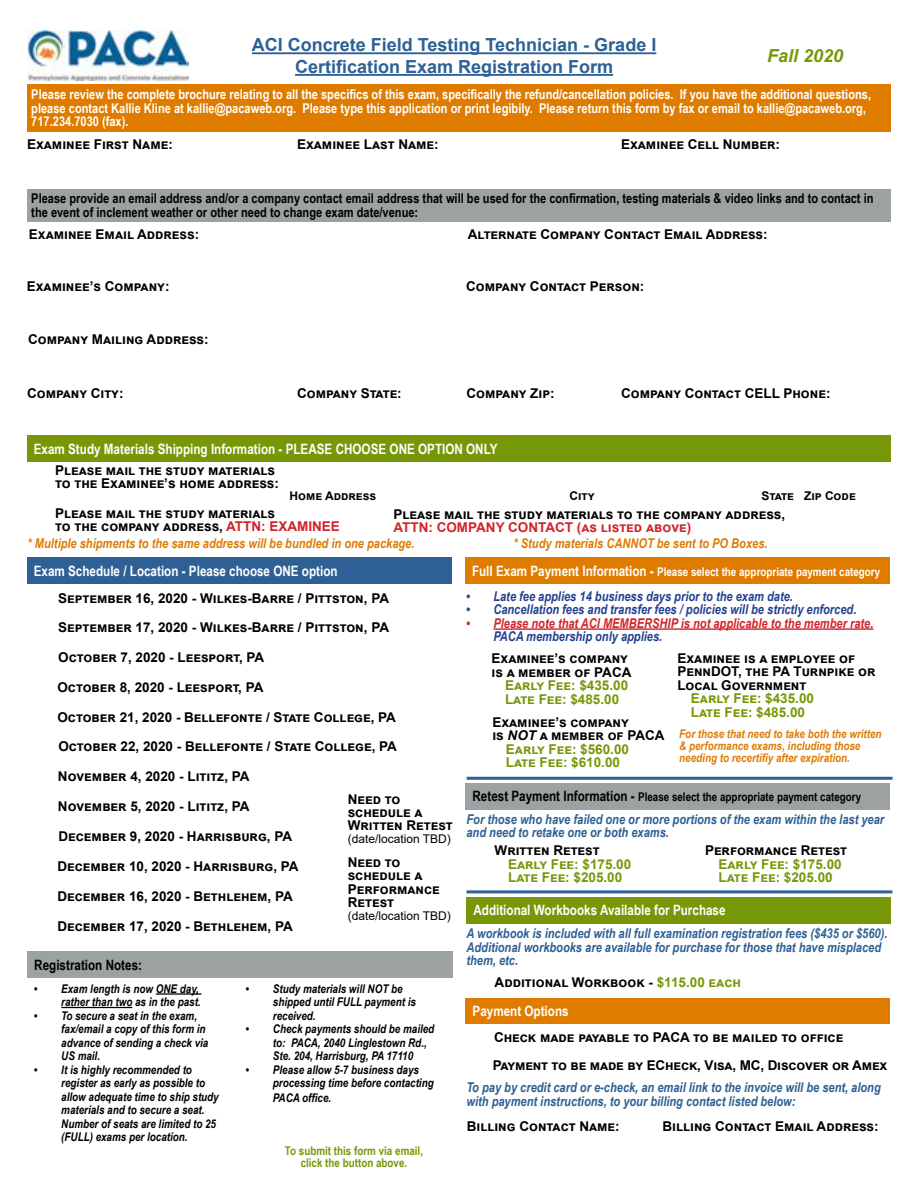
<style>
.page{position:relative;width:918px;height:1188px;background:#fff}
.page>*{position:absolute;margin:0;border:0;box-sizing:border-box;transform-origin:0 0}
.t1{font:700 18px/21.6px "Arial";color:#2e6095;text-align:center}
.t2{font:italic 700 18px "Arial";color:#769807}
.t3{font:700 14.25px "Arial Narrow";color:#fff}
.t4{font:700 14.25px "Arial Narrow";color:#000}
.t5{font:700 13.5px/13.5px "Arial";color:#000}
.t6{font:italic 700 13.5px/13.5px "Arial Narrow";color:#2e6095}
.t7{font:700 13.5px/13.5px "Arial Narrow";color:#fff}
.t8{font:700 13.5px/13.5px "Arial Narrow";color:#000}
.t9{font:700 13.5px/13.5px "Arial";color:#769807}
.t10{font:italic 700 13.5px "Arial Narrow";color:#25408f}
.t11{font:italic 700 13.5px "Arial Narrow";color:#df7c00}
.t12{font:italic 700 13.5px "Arial Narrow";color:#d2232a}
.t13{font:700 13.5px "Arial";color:#d2232a}
.t14{font:italic 700 12px/13.5px "Arial Narrow";color:#000}
.t15{font:italic 700 12px/12px "Arial Narrow";color:#df7c00}
.t16{font:700 12px "Arial Narrow";color:#fff}
.t17{font:700 12px "Arial Narrow";color:#000}
.t18{font:700 12px/12px "Arial Narrow";color:#769807;text-align:center}
.t19{font:12px "Arial";color:#000}
.t20{font:700 12px "Arial";color:#000}
.s1{color:#d2232a}
.s2{font-size:14.25px}
.s3{font-style:italic}
.s4{color:#769807}
</style>
<div class="page">
<img style="left:27px;top:30px;width:162px;height:51px">
<hr style="left:252px;top:52px;width:404px;height:2px;background:#2e6095">
<hr style="left:295px;top:74px;width:318px;height:2px;background:#2e6095">
<div style="left:27px;top:84px;width:864px;height:47px;background:#df7c00"></div>
<div style="left:27px;top:189px;width:864px;height:32px;background:#9ca1a2"></div>
<div style="left:27px;top:436px;width:864px;height:26px;background:#769807"></div>
<div style="left:27px;top:557px;width:424px;height:26px;background:#2e6095"></div>
<div style="left:465px;top:557px;width:424px;height:26px;background:#df7c00"></div>
<hr style="left:493px;top:628px;width:380px;height:2px;background:#d2232a">
<div style="left:466px;top:783px;width:424px;height:26px;background:#9ca1a2"></div>
<div style="left:467px;top:897px;width:424px;height:26px;background:#769807"></div>
<hr style="left:156px;top:993px;width:45px;height:2px;background:#000">
<hr style="left:61px;top:1007px;width:71px;height:1px;background:#000">
<div style="left:466px;top:998px;width:424px;height:26px;background:#df7c00"></div>
<div style="left:28px;top:952px;width:425px;height:26px;background:#9ca1a2"></div>
<hr style="left:467px;top:777px;width:426px;height:3px;background:#2e6095">
<hr style="left:467px;top:890px;width:425px;height:3px;background:#2e6095">
<h1 class="t1" style="left:252px;top:34px;width:406px">ACI Concrete Field Testing Technician - Grade I<br>Certification Exam Registration Form</h1>
<h1 class="t2" style="left:767px;top:44px;width:78px">Fall 2020</h1>
<p class="t7" style="left:31px;top:87px;width:841px">Please review the complete brochure relating to all the specifics of this exam, specifically the refund/cancellation policies. If you have the additional questions, please contact Kallie Kline at kallie@pacaweb.org. Please type this application or print legibily. Please return this form by fax or email to kallie@pacaweb.org,<br>717.234.7030 (fax).</p>
<p class="t5" style="left:27px;top:138px;width:147px">Examinee First Name:</p>
<p class="t5" style="left:297px;top:138px;width:143px">Examinee Last Name:</p>
<p class="t5" style="left:621px;top:138px;width:160px">Examinee Cell Number:</p>
<p class="t8" style="left:31px;top:191px;width:844px">Please provide an email address and/or a company contact email address that will be used for the confirmation, testing materials &amp; video links and to contact in the event of inclement weather or other need to change exam date/venue:</p>
<p class="t5" style="left:29px;top:228px;width:172px">Examinee Email Address:</p>
<p class="t5" style="left:468px;top:228px;width:301px">Alternate Company Contact Email Address:</p>
<p class="t5" style="left:27px;top:280px;width:144px">Examinee’s Company:</p>
<p class="t5" style="left:466px;top:280px;width:180px">Company Contact Person:</p>
<p class="t5" style="left:28px;top:333px;width:182px">Company Mailing Address:</p>
<p class="t5" style="left:27px;top:387px;width:98px">Company City:</p>
<p class="t5" style="left:297px;top:387px;width:106px">Company State:</p>
<p class="t5" style="left:467px;top:387px;width:90px">Company Zip:</p>
<p class="t5" style="left:621px;top:387px;width:211px">Company Contact CELL Phone:</p>
<p class="t3" style="left:34px;top:438px;width:465px">Exam Study Materials Shipping Information - PLEASE CHOOSE ONE OPTION ONLY</p>
<p class="t5" style="left:55px;top:464px;width:225px">Please mail the study materials to the Examinee’s home address:</p>
<p class="t20" style="left:290px;top:488px;width:88px">Home Address</p>
<p class="t20" style="left:570px;top:488px;width:27px">City</p>
<p class="t20" style="left:762px;top:488px;width:96px">State Zip Code</p>
<p class="t5" style="left:55px;top:507px;width:286px">Please mail the study materials<br>to the company address, <span class="s1">ATTN: EXAMINEE</span></p>
<p class="t5" style="left:393px;top:507px;width:393px">Please mail the study materials to the company address,</p>
<p class="t13" style="left:393px;top:518px;width:299px">ATTN: COMPANY CONTACT (as listed above)</p>
<p class="t11" style="left:28px;top:533px;width:388px">* Multiple shipments to the same address will be bundled in one package.</p>
<p class="t11" style="left:514px;top:533px;width:256px">* Study materials CANNOT be sent to PO Boxes.</p>
<p class="t3" style="left:34px;top:560px;width:305px">Exam Schedule / Location - Please choose ONE option</p>
<p class="t5" style="left:58px;top:584px;width:332px;line-height:29.2px">September 16, 2020 - Wilkes-Barre / Pittston, PA<br>September 17, 2020 - Wilkes-Barre / Pittston, PA</p>
<p class="t5" style="left:58px;top:651px;width:207px">October 7, 2020 - Leesport, PA</p>
<p class="t5" style="left:57px;top:680px;width:207px">October 8, 2020 - Leesport, PA</p>
<p class="t5" style="left:57px;top:710px;width:340px">October 21, 2020 - Bellefonte / State College, PA</p>
<p class="t5" style="left:58px;top:740px;width:340px">October 22, 2020 - Bellefonte / State College, PA</p>
<p class="t5" style="left:58px;top:769px;width:193px">November 4, 2020 - Lititz, PA</p>
<p class="t5" style="left:58px;top:800px;width:193px">November 5, 2020 - Lititz, PA</p>
<p class="t5" style="left:57px;top:822px;width:243px;line-height:29.7px">December 9, 2020 - Harrisburg, PA<br>December 10, 2020 - Harrisburg, PA</p>
<p class="t5" style="left:57px;top:890px;width:237px">December 16, 2020 - Bethlehem, PA</p>
<p class="t5" style="left:57px;top:920px;width:237px">December 17, 2020 - Bethlehem, PA</p>
<p class="t4" style="left:34px;top:954px;width:109px">Registration Notes:</p>
<p class="t5" style="left:348px;top:792px;width:107px">Need to schedule a<br>Written Retest</p>
<p class="t19" style="left:348px;top:831px;width:105px">(date/location TBD)</p>
<p class="t5" style="left:348px;top:856px;width:94px">Need to schedule a<br>Performance<br>Retest</p>
<p class="t19" style="left:348px;top:908px;width:105px">(date/location TBD)</p>
<p class="t14" style="left:34px;top:981px;width:168px;text-align:right">• Exam length is now ONE day, rather than two as in the past.</p>
<p class="t14" style="left:61px;top:1008px;width:149px;text-indent:-27px">• To secure a seat in the exam, fax/email a copy of this form in advance of sending a check via<br>US mail.</p>
<p class="t14" style="left:61px;top:1062px;width:159px;text-indent:-27px">• It is highly recommended to register as early as possible to allow adequate time to ship study materials and to secure a seat.<br>Number of seats are limited to 25 (FULL) exams per location.</p>
<p class="t14" style="left:273px;top:981px;width:145px;text-indent:-27px">• Study materials will NOT be shipped until FULL payment is received.</p>
<p class="t14" style="left:273px;top:1022px;width:163px;text-indent:-27px">• Check payments should be mailed to: PACA, 2040 Linglestown Rd.,<br>Ste. 204, Harrisburg, PA 17110</p>
<p class="t14" style="left:273px;top:1062px;width:162px;text-indent:-27px">• Please allow 5-7 business days processing time before contacting</p>
<p class="t14" style="left:273px;top:1091px;width:60px">PACA office.</p>
<p class="t18" style="left:285px;top:1144px;width:140px">To submit this form via email, click the button above.</p>
<p class="t16" style="left:472px;top:562px;width:410px"><span class="s2">Full Exam Payment Information -</span> Please select the appropriate payment category</p>
<p class="t10" style="left:466px;top:586px;width:328px">• Late fee applies 14 business days prior to the exam date.</p>
<p class="t10" style="left:466px;top:599px;width:392px">• Cancellation fees and transfer fees / policies will be strictly enforced.</p>
<p class="t12" style="left:466px;top:613px;width:409px">• Please note that ACI MEMBERSHIP is not applicable to the member rate.</p>
<p class="t10" style="left:493px;top:626px;width:170px">PACA membership only applies.</p>
<p class="t5" style="left:492px;top:652px;width:142px">Examinee’s company is a member of PACA</p>
<p class="t9" style="left:505px;top:679px;width:125px">Early Fee: $435.00<br>Late Fee: $485.00</p>
<p class="t5" style="left:492px;top:715px;width:138px">Examinee’s company</p>
<p class="t5" style="left:492px;top:729px;width:174px">is <span class="s3">NOT</span> a member of PACA</p>
<p class="t9" style="left:506px;top:742px;width:125px">Early Fee: $560.00</p>
<p class="t9" style="left:506px;top:756px;width:116px">Late Fee: $610.00</p>
<p class="t5" style="left:677px;top:651px;width:196px">Examinee is a employee of<br>PennDOT, the PA Turnpike or<br>Local Government</p>
<p class="t9" style="left:691px;top:692px;width:125px">Early Fee: $435.00<br>Late Fee: $485.00</p>
<p class="t15" style="left:679px;top:727px;width:204px">For those that need to take both the written &amp; performance exams, including those needing to recertifiy after expiration.</p>
<p class="t17" style="left:473px;top:788px;width:390px"><span class="s2">Retest Payment Information -</span> Please select the appropriate payment category</p>
<p class="t6" style="left:467px;top:811px;width:419px">For those who have failed one or more portions of the exam within the last year and need to retake one or both exams.</p>
<p class="t5" style="left:495px;top:844px;width:107px">Written Retest</p>
<p class="t9" style="left:508px;top:857px;width:125px">Early Fee: $175.00<br>Late Fee: $205.00</p>
<p class="t5" style="left:705px;top:844px;width:144px">Performance Retest</p>
<p class="t9" style="left:719px;top:857px;width:125px">Early Fee: $175.00<br>Late Fee: $205.00</p>
<p class="t3" style="left:473px;top:900px;width:254px">Additional Workbooks Available for Purchase</p>
<p class="t6" style="left:467px;top:926px;width:422px">A workbook is included with all full examination registration fees ($435 or $560).<br>Additional workbooks are available for purchase for those that have misplaced them, etc.</p>
<p class="t5" style="left:495px;top:975px;width:248px">Additional Workbook - <span class="s4">$115.00 each</span></p>
<p class="t3" style="left:473px;top:1001px;width:98px">Payment Options</p>
<p class="t5" style="left:494px;top:1031px;width:351px">Check made payable to PACA to be mailed to office</p>
<p class="t5" style="left:493px;top:1059px;width:396px">Payment to be made by ECheck, Visa, MC, Discover or Amex</p>
<p class="t6" style="left:467px;top:1080px;width:416px">To pay by credit card or e-check, an email link to the invoice will be sent, along with payment instructions, to your billing contact listed below:</p>
<p class="t5" style="left:467px;top:1120px;width:155px">Billing Contact Name:</p>
<p class="t5" style="left:662px;top:1120px;width:218px">Billing Contact Email Address:</p>
</div>
